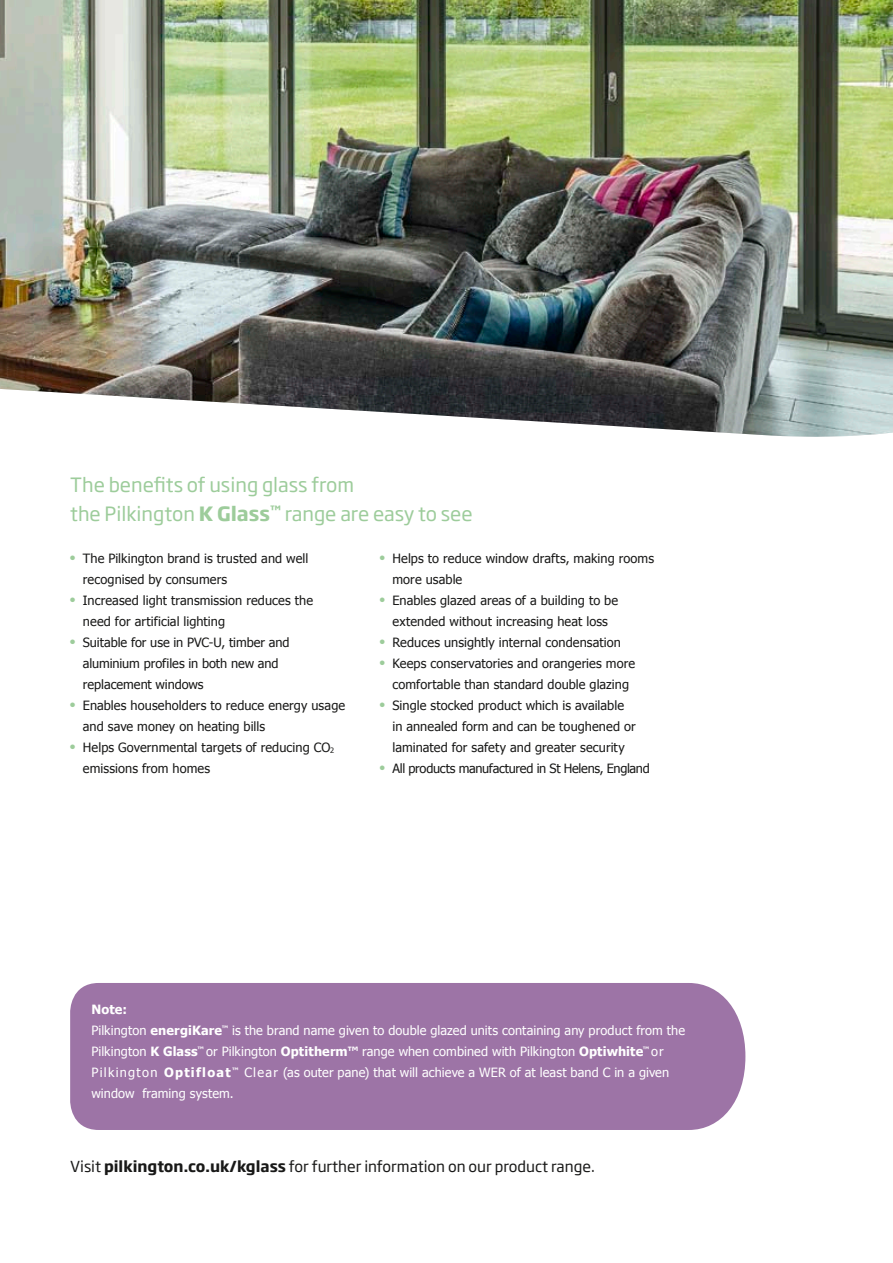
<style>
.page{position:relative;width:893px;height:1263px;background:#fff}
.page>*{position:absolute;margin:0;border:0;box-sizing:border-box;transform-origin:0 0}
.t1{font:19.5px/28.5px "Soho Gothic Pro";color:#9dcc9b}
.t2{font:15px "Soho Gothic Pro";color:#191918}
.t3{font:12.75px/21px "Tahoma";letter-spacing:.005em;color:#191918}
.t4{font:12.75px/21px "Tahoma";letter-spacing:.005em;color:#fff}
.t5{font:12.75px "Tahoma";letter-spacing:-.025em;color:#191918}
.s1{font-weight:700}
</style>
<div class="page">
<div style="left:70px;top:983px;width:675px;height:147px;background:#9d74a6"></div>
<img style="left:0;top:0;width:893px;height:437px">
<h1 class="t1" style="left:70px;top:470px;width:404px">The benefits of using glass from<br>the Pilkington <span class="s1">K Glass</span><sup>™</sup> range are easy to see</h1>
<p class="t3" style="left:83px;top:547px;width:227px;text-indent:-13px"><sup>●</sup> The Pilkington brand is trusted and well recognised by consumers</p>
<p class="t3" style="left:83px;top:589px;width:232px;text-indent:-13px"><sup>●</sup> Increased light transmission reduces the need for artificial lighting</p>
<p class="t3" style="left:83px;top:631px;width:208px;text-indent:-13px"><sup>●</sup> Suitable for use in PVC-U, timber and aluminium profiles in both new and replacement windows</p>
<p class="t3" style="left:83px;top:694px;width:264px;text-indent:-13px"><sup>●</sup> Enables householders to reduce energy usage and save money on heating bills</p>
<p class="t3" style="left:83px;top:736px;width:253px;text-indent:-13px"><sup>●</sup> Helps Governmental targets of reducing CO<sub>2 </sub>emissions from homes</p>
<p class="t3" style="left:392px;top:547px;width:263px;text-indent:-13px"><sup>●</sup> Helps to reduce window drafts, making rooms more usable</p>
<p class="t3" style="left:380px;top:589px;width:240px;text-align:center"><sup>●</sup> Enables glazed areas of a building to be extended without increasing heat loss</p>
<p class="t3" style="left:380px;top:631px;width:243px"><sup>●</sup> Reduces unsightly internal condensation</p>
<p class="t3" style="left:380px;top:652px;width:257px;text-align:center"><sup>●</sup> Keeps conservatories and orangeries more comfortable than standard double glazing</p>
<p class="t3" style="left:392px;top:694px;width:245px;text-indent:-13px"><sup>●</sup> Single stocked product which is available in annealed form and can be toughened or laminated for safety and greater security</p>
<p class="t5" style="left:380px;top:759px;width:272px"><sup>●</sup> All products manufactured in St Helens, England</p>
<p class="t4" style="left:91px;top:998px;width:595px"><span class="s1">Note:<br></span>Pilkington <span class="s1">energiKare</span><sup>™</sup> is the brand name given to double glazed units containing any product from the Pilkington <span class="s1">K Glass</span><sup>™</sup> or Pilkington <span class="s1">Optitherm™</span> range when combined with Pilkington <span class="s1">Optiwhite</span><sup>™</sup> or Pilkington <span class="s1">Optifloat</span> <sup>™</sup> Clear (as outer pane) that will achieve a WER of at least band C in a given window framing system.</p>
<p class="t2" style="left:70px;top:1155px;width:526px">Visit <span class="s1">pilkington.co.uk/kglass</span> for further information on our product range.</p>
</div>
